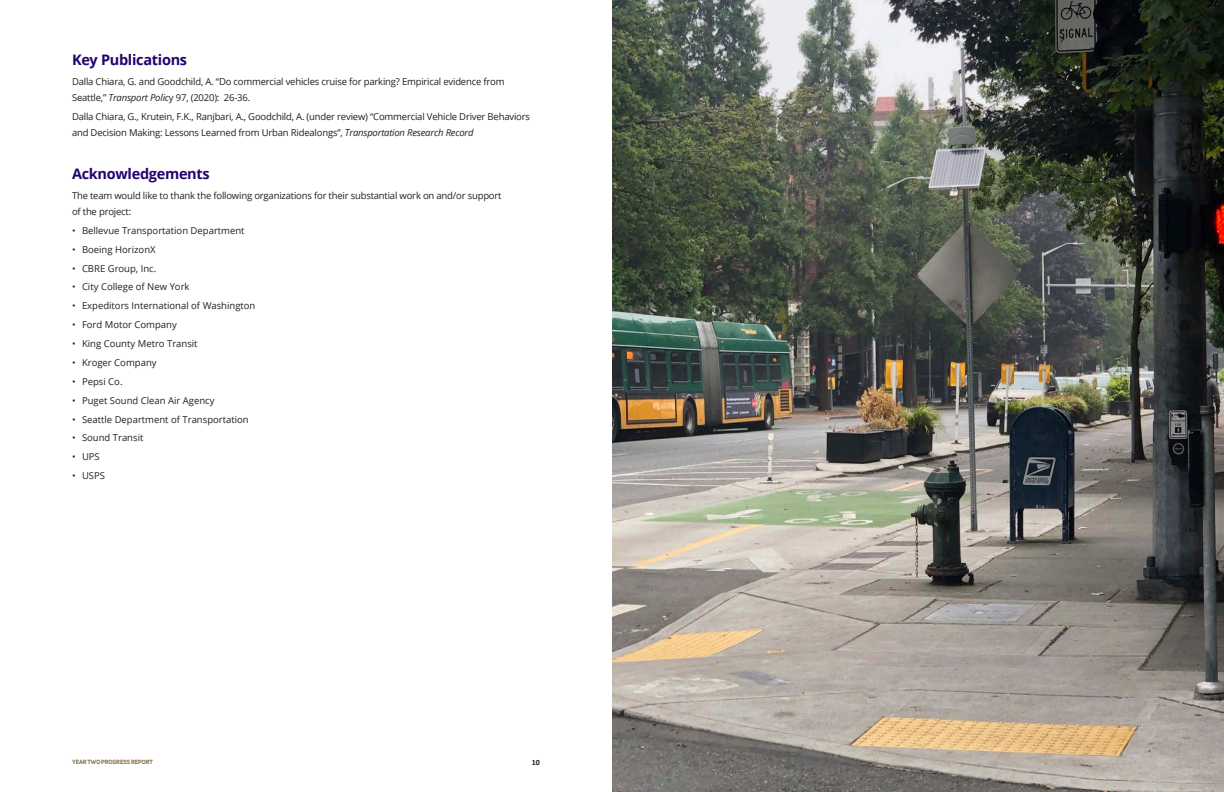
<style>
.page{position:relative;width:1224px;height:792px;background:#fff}
.page>*{position:absolute;margin:0;border:0;box-sizing:border-box;transform-origin:0 0}
.text{font:700 14.5px "Open Sans";letter-spacing:-.02em;color:#22036f}
.text-2{font:9.5px/16px "Open Sans";letter-spacing:-.02em;color:#231f20}
.text_bullets{font:9.5px "Open Sans";color:#231f20}
.t1{font:700 8px "Calibri";color:#231f20}
.t2{font:700 6px "Uni Sans";letter-spacing:-.01em;color:#897450}
.s1{font-style:italic}
</style>
<div class="page">
<img style="left:612px;top:0;width:612px;height:792px">
<p class="text" style="left:72px;top:50px;width:117px">Key Publications</p>
<p class="text-2" style="left:72px;top:73px;width:434px">Dalla Chiara, G. and Goodchild, A. “Do commercial vehicles cruise for parking? Empirical evidence from<br>Seattle,” <span class="s1">Transport Polic</span>y 97, (2020): 26-36.</p>
<p class="text-2" style="left:72px;top:109px;width:460px">Dalla Chiara, G., Krutein, F.K., Ranjbari, A., Goodchild, A. (under review) “Commercial Vehicle Driver Behaviors and Decision Making: Lessons Learned from Urban Ridealongs”, <span class="s1">Transportation Research Record</span></p>
<p class="text" style="left:72px;top:164px;width:139px">Acknowledgements</p>
<p class="text-2" style="left:72px;top:187px;width:431px">The team would like to thank the following organizations for their substantial work on and/or support of the project:</p>
<p class="text_bullets" style="left:72px;top:224px;width:174px">• Bellevue Transportation Department</p>
<p class="text_bullets" style="left:72px;top:243px;width:85px">• Boeing HorizonX</p>
<p class="text_bullets" style="left:72px;top:262px;width:86px">• CBRE Group, Inc.</p>
<p class="text_bullets" style="left:72px;top:280px;width:119px">• City College of New York</p>
<p class="text_bullets" style="left:72px;top:299px;width:185px">• Expeditors International of Washington</p>
<p class="text_bullets" style="left:72px;top:318px;width:106px">• Ford Motor Company</p>
<p class="text_bullets" style="left:72px;top:337px;width:127px">• King County Metro Transit</p>
<p class="text_bullets" style="left:72px;top:356px;width:86px">• Kroger Company</p>
<p class="text_bullets" style="left:72px;top:375px;width:52px">• Pepsi Co.</p>
<p class="text_bullets" style="left:72px;top:394px;width:144px">• Puget Sound Clean Air Agency</p>
<p class="text_bullets" style="left:72px;top:413px;width:178px">• Seattle Department of Transportation</p>
<p class="text_bullets" style="left:72px;top:431px;width:73px">• Sound Transit</p>
<p class="text_bullets" style="left:72px;top:450px;width:29px">• UPS</p>
<p class="text_bullets" style="left:72px;top:469px;width:35px">• USPS</p>
<p class="t2" style="left:72px;top:758px;width:82px">YEAR TWO PROGRESS REPORT</p>
<p class="t1" style="left:532px;top:757px;width:10px">10</p>
</div>
